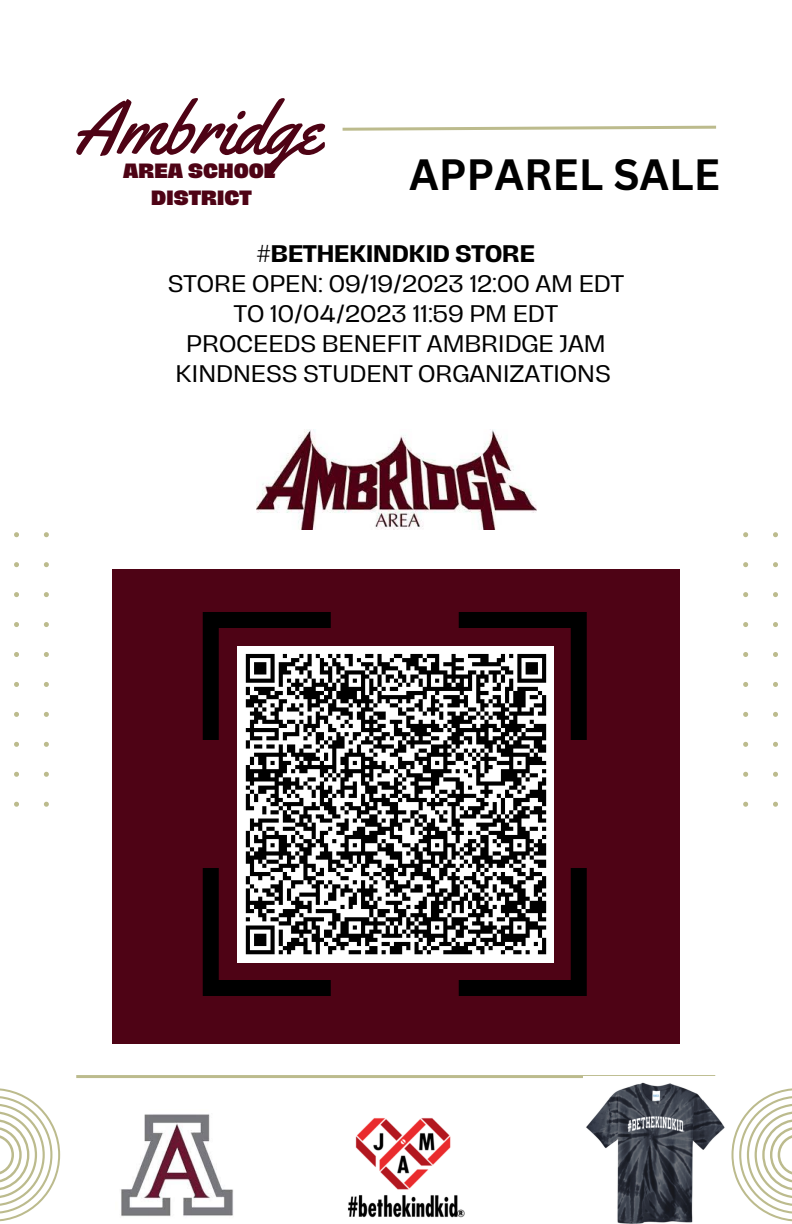
<style>
.page{position:relative;width:792px;height:1224px;background:#fff}
.page>*{position:absolute;margin:0;border:0;box-sizing:border-box;transform-origin:0 0}
.t1{font:75.8px "Yellowtail";color:#4e0315}
.t2{font:700 42.6px "Canva Sans";color:#000}
.t3{font:22px/30px "Hagrid Text";color:#000;text-align:center}
.t4{font:700 22px "Hagrid Text";color:#000}
.t5{font:800 19px "Hagrid Text";color:#4e0315}
.s1{color:#fff}
</style>
<div class="page">
<hr style="left:76px;top:1075px;width:639px;height:3px;background:#bcbb8d">
<svg style="left:342px;top:125px;width:375px;height:6px"></svg>
<div style="left:112px;top:569px;width:568px;height:474px;background:#4e0315"></div>
<svg style="left:203px;top:612px;width:128px;height:128px"></svg>
<svg style="left:459px;top:612px;width:128px;height:128px"></svg>
<svg style="left:459px;top:868px;width:128px;height:128px"></svg>
<svg style="left:203px;top:868px;width:128px;height:128px"></svg>
<svg style="left:44px;top:532px;width:5px;height:5px"></svg>
<svg style="left:44px;top:562px;width:5px;height:5px"></svg>
<svg style="left:44px;top:592px;width:5px;height:5px"></svg>
<svg style="left:44px;top:622px;width:5px;height:5px"></svg>
<svg style="left:44px;top:652px;width:5px;height:5px"></svg>
<svg style="left:44px;top:682px;width:5px;height:5px"></svg>
<svg style="left:44px;top:712px;width:5px;height:5px"></svg>
<svg style="left:44px;top:742px;width:5px;height:5px"></svg>
<svg style="left:44px;top:772px;width:5px;height:5px"></svg>
<svg style="left:44px;top:802px;width:5px;height:5px"></svg>
<svg style="left:14px;top:532px;width:5px;height:5px"></svg>
<svg style="left:14px;top:562px;width:5px;height:5px"></svg>
<svg style="left:14px;top:592px;width:5px;height:5px"></svg>
<svg style="left:14px;top:622px;width:5px;height:5px"></svg>
<svg style="left:14px;top:652px;width:5px;height:5px"></svg>
<svg style="left:14px;top:682px;width:5px;height:5px"></svg>
<svg style="left:14px;top:712px;width:5px;height:5px"></svg>
<svg style="left:14px;top:742px;width:5px;height:5px"></svg>
<svg style="left:14px;top:772px;width:5px;height:5px"></svg>
<svg style="left:14px;top:802px;width:5px;height:5px"></svg>
<svg style="left:773px;top:532px;width:5px;height:5px"></svg>
<svg style="left:773px;top:562px;width:5px;height:5px"></svg>
<svg style="left:773px;top:592px;width:5px;height:5px"></svg>
<svg style="left:773px;top:622px;width:5px;height:5px"></svg>
<svg style="left:773px;top:652px;width:5px;height:5px"></svg>
<svg style="left:773px;top:682px;width:5px;height:5px"></svg>
<svg style="left:773px;top:712px;width:5px;height:5px"></svg>
<svg style="left:773px;top:742px;width:5px;height:5px"></svg>
<svg style="left:773px;top:772px;width:5px;height:5px"></svg>
<svg style="left:773px;top:802px;width:5px;height:5px"></svg>
<svg style="left:743px;top:532px;width:5px;height:5px"></svg>
<svg style="left:743px;top:562px;width:5px;height:5px"></svg>
<svg style="left:743px;top:592px;width:5px;height:5px"></svg>
<svg style="left:743px;top:622px;width:5px;height:5px"></svg>
<svg style="left:743px;top:652px;width:5px;height:5px"></svg>
<svg style="left:743px;top:682px;width:5px;height:5px"></svg>
<svg style="left:743px;top:712px;width:5px;height:5px"></svg>
<svg style="left:743px;top:742px;width:5px;height:5px"></svg>
<svg style="left:743px;top:772px;width:5px;height:5px"></svg>
<svg style="left:743px;top:802px;width:5px;height:5px"></svg>
<svg style="left:0;top:1088px;width:60px;height:134px"></svg>
<svg style="left:732px;top:1088px;width:60px;height:134px"></svg>
<div style="left:238px;top:646px;width:316px;height:317px;background:#fff"></div>
<svg style="left:245px;top:653px;width:302px;height:302px"></svg>
<img style="left:347px;top:1118px;width:118px;height:100px">
<img style="left:583px;top:1077px;width:142px;height:147px">
<img style="left:256px;top:429px;width:281px;height:101px">
<img style="left:120px;top:1114px;width:113px;height:103px">
<p class="t1" style="left:74px;top:80px;width:249px">Ambridge</p>
<p class="t5" style="left:123px;top:161px;width:154px">AREA SCHOOL</p>
<p class="t5" style="left:151px;top:188px;width:102px">DISTRICT</p>
<p class="t2" style="left:380px;top:144px;width:342px"><span class="s1">A</span>APPAREL SALE</p>
<p class="t4" style="left:257px;top:242px;width:280px">#BETHEKINDKID STORE</p>
<p class="t3" style="left:168px;top:269px;width:458px">STORE OPEN: 09/19/2023 12:00 AM EDT<br>TO 10/04/2023 11:59 PM EDT</p>
<p class="t3" style="left:176px;top:329px;width:437px">PROCEEDS BENEFIT AMBRIDGE JAM<br>KINDNESS STUDENT ORGANIZATIONS</p>
</div>
